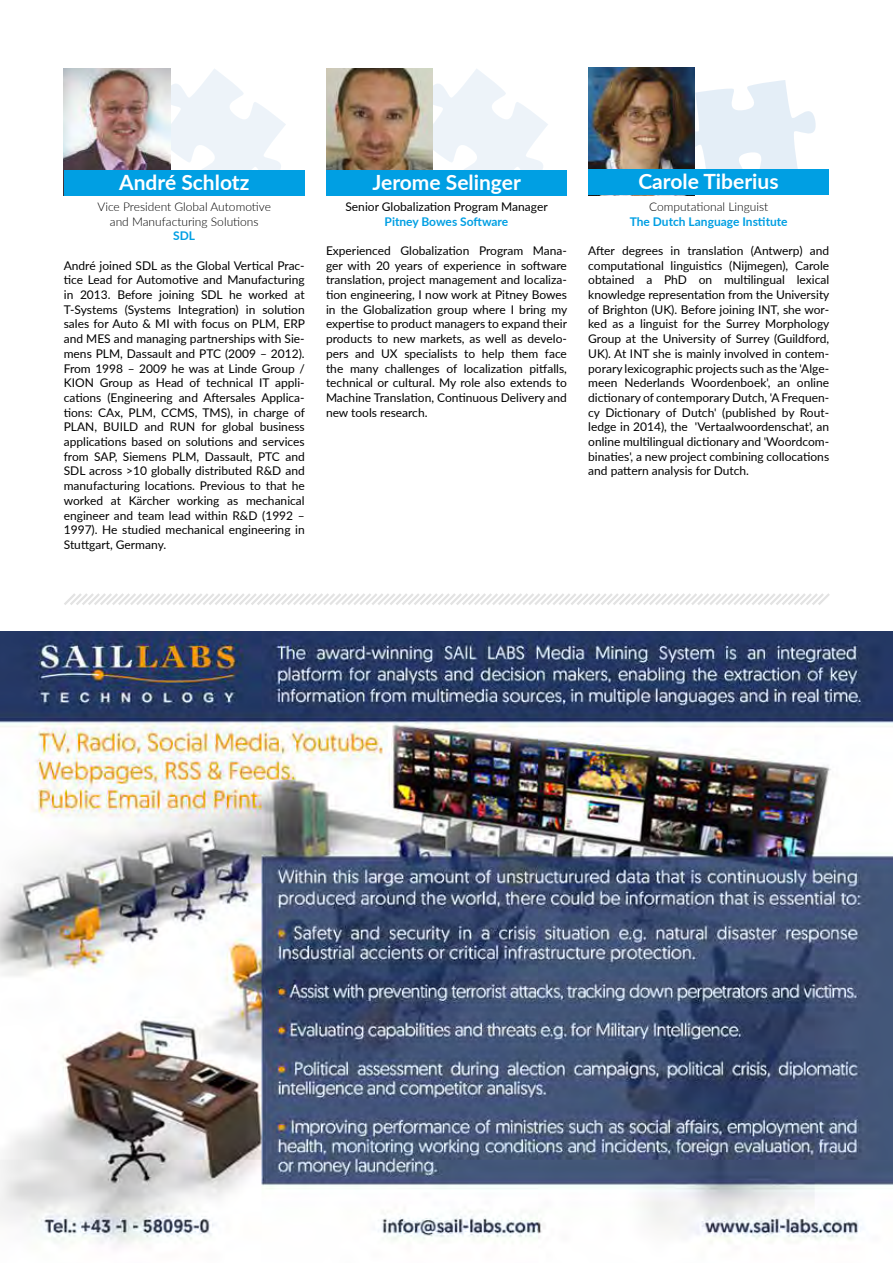
<style>
.page{position:relative;width:893px;height:1263px;background:#fff}
.page>*{position:absolute;margin:0;border:0;box-sizing:border-box;transform-origin:0 0}
.t1{font:700 21px "Lato";color:#fff}
.t2{font:12px/14.7px "Lato";color:#000;text-align:justify}
.t3{font:300 12px/14.7px "Lato";color:#000;text-align:center}
.t4{font:700 12px "Lato";color:#009fe3}
</style>
<div class="page">
<svg style="left:170px;top:68px;width:116px;height:102px"></svg>
<img style="left:64px;top:68px;width:106px;height:102px">
<div style="left:64px;top:170px;width:241px;height:26px;background:#009fe3"></div>
<svg style="left:432px;top:68px;width:116px;height:102px"></svg>
<img style="left:326px;top:68px;width:106px;height:102px">
<div style="left:326px;top:170px;width:241px;height:26px;background:#009fe3"></div>
<svg style="left:694px;top:80px;width:124px;height:90px"></svg>
<img style="left:588px;top:67px;width:106px;height:103px">
<div style="left:588px;top:170px;width:241px;height:25px;background:#009fe3"></div>
<svg style="left:64px;top:593px;width:766px;height:12px"></svg>
<img style="left:0;top:631px;width:893px;height:618px">
<h1 class="t1" style="left:119px;top:167px;width:132px">André Schlotz</h1>
<p class="t3" style="left:97px;top:199px;width:175px">Vice President Global Automotive and Manufacturing Solutions</p>
<p class="t4" style="left:173px;top:227px;width:23px">SDL</p>
<p class="t2" style="left:64px;top:257px;width:243px">André joined SDL as the Global Vertical Prac&shy;tice Lead for Automotive and Manufacturing in 2013. Before joining SDL he worked at T-Systems (Systems Integration) in solution sales for Auto &amp; MI with focus on PLM, ERP and MES and managing partnerships with Sie&shy;mens PLM, Dassault and PTC (2009 – 2012).<br>From 1998 – 2009 he was at Linde Group / KION Group as Head of technical IT appli&shy;cations (Engineering and Aftersales Applica&shy;tions: CAx, PLM, CCMS, TMS), in charge of PLAN, BUILD and RUN for global business applications based on solutions and services from SAP, Siemens PLM, Dassault, PTC and SDL across &gt;10 globally distributed R&amp;D and manufacturing locations. Previous to that he worked at Kärcher working as mechanical engineer and team lead within R&amp;D (1992 – 1997). He studied mechanical engineering in Stuttgart, Germany.</p>
<h1 class="t1" style="left:372px;top:167px;width:150px">Jerome Selinger</h1>
<p class="t2" style="left:345px;top:199px;width:204px">Senior Globalization Program Manager</p>
<p class="t4" style="left:385px;top:212px;width:125px">Pitney Bowes Software</p>
<p class="t2" style="left:326px;top:243px;width:243px">Experienced Globalization Program Mana&shy;ger with 20 years of experience in software translation, project management and localiza&shy;tion engineering, I now work at Pitney Bowes in the Globalization group where I bring my expertise to product managers to expand their products to new markets, as well as develo&shy;pers and UX specialists to help them face the many challenges of localization pitfalls, technical or cultural. My role also extends to Machine Translation, Continuous Delivery and new tools research.</p>
<h1 class="t1" style="left:638px;top:166px;width:142px">Carole Tiberius</h1>
<p class="t3" style="left:649px;top:199px;width:121px">Computational Linguist</p>
<p class="t4" style="left:630px;top:212px;width:160px">The Dutch Language Institute</p>
<p class="t2" style="left:588px;top:243px;width:243px">After degrees in translation (Antwerp) and computational linguistics (Nijmegen), Carole obtained a PhD on multilingual lexical knowledge representation from the University of Brighton (UK). Before joining INT, she wor&shy;ked as a linguist for the Surrey Morphology Group at the University of Surrey (Guildford, UK). At INT she is mainly involved in contem&shy;porary lexicographic projects such as the 'Alge&shy;meen Nederlands Woordenboek', an online dictionary of contemporary Dutch, 'A Frequen&shy;cy Dictionary of Dutch' (published by Rout&shy;ledge in 2014), the 'Vertaalwoordenschat', an online multilingual dictionary and 'Woordcom&shy;binaties', a new project combining collocations and pattern analysis for Dutch.</p>
</div>
